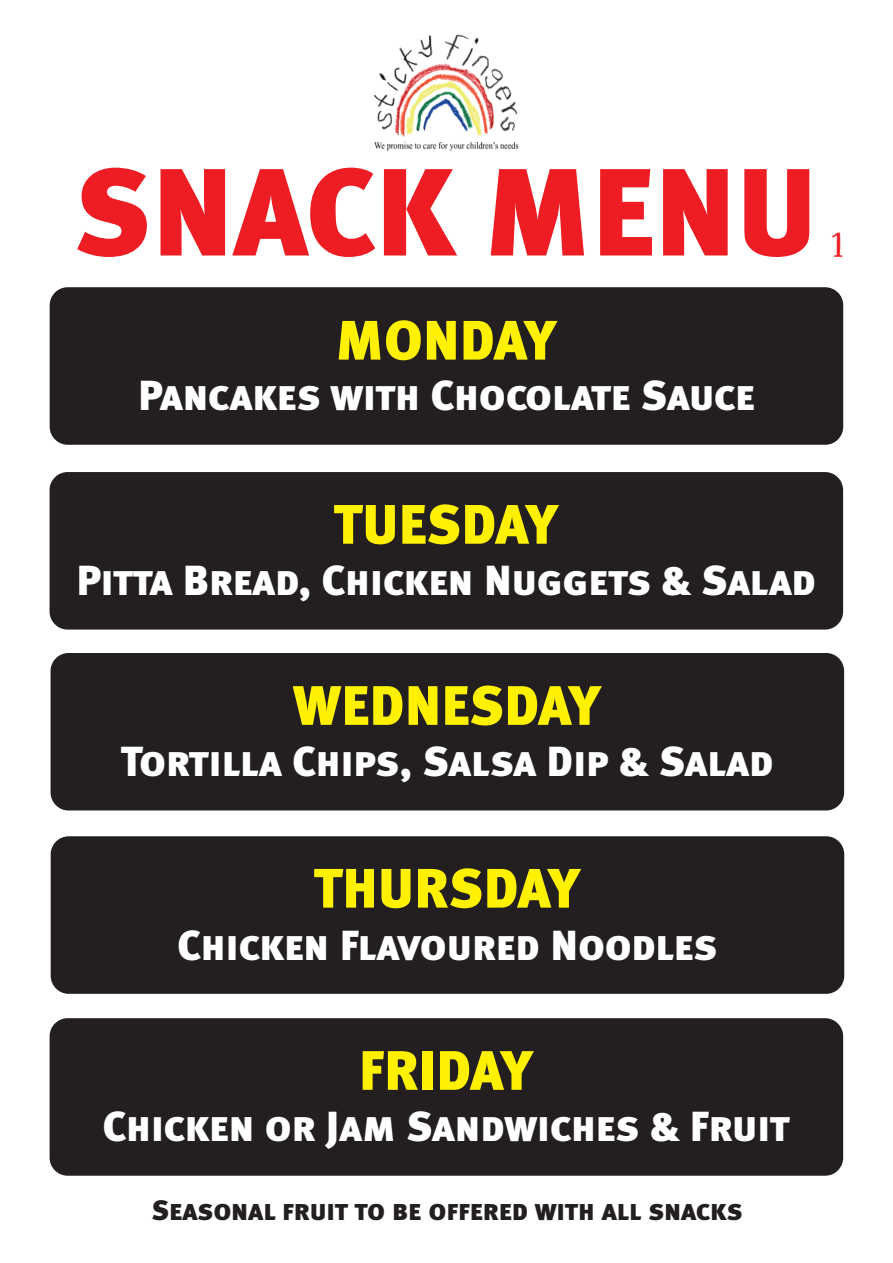
<style>
.page{position:relative;width:893px;height:1263px;background:#fff}
.page>*{position:absolute;margin:0;border:0;box-sizing:border-box;transform-origin:0 0}
.t1{font:123.9px "Meta Black Caps";color:#ee1d23}
.t2{font:55.5px "Meta Black Caps";color:#fff101}
.t3{font:42px "Meta Black Caps";letter-spacing:-.005em;color:#fff}
.t4{font:28.05px "Meta Black Caps";color:#231f20}
.t5{font:25.65px "Star Strella";color:#ee1d23}
</style>
<div class="page">
<div style="left:50px;top:287px;width:793px;height:158px;background:#231f20;border-radius:18px"></div>
<div style="left:50px;top:472px;width:793px;height:157px;background:#231f20;border-radius:18px"></div>
<div style="left:51px;top:653px;width:793px;height:157px;background:#231f20;border-radius:18px"></div>
<div style="left:51px;top:836px;width:793px;height:158px;background:#231f20;border-radius:18px"></div>
<div style="left:50px;top:1018px;width:793px;height:158px;background:#231f20;border-radius:18px"></div>
<img style="left:373px;top:34px;width:146px;height:117px">
<h1 class="t1" style="left:73px;top:138px;width:746px">SNACK MENU</h1>
<p class="t5" style="left:832px;top:230px;width:12px">1</p>
<h2 class="t2" style="left:335px;top:307px;width:222px">MONDAY</h2>
<p class="t3" style="left:138px;top:370px;width:618px">Pancakes with Chocolate Sauce</p>
<h2 class="t2" style="left:334px;top:491px;width:225px">TUESDAY</h2>
<p class="t3" style="left:77px;top:555px;width:741px">Pitta Bread, Chicken Nuggets &amp; Salad</p>
<h2 class="t2" style="left:293px;top:672px;width:309px">WEDNESDAY</h2>
<p class="t3" style="left:121px;top:736px;width:654px">Tortilla Chips, Salsa Dip &amp; Salad</p>
<h2 class="t2" style="left:314px;top:855px;width:268px">THURSDAY</h2>
<p class="t3" style="left:177px;top:920px;width:542px">Chicken Flavoured Noodles</p>
<h2 class="t2" style="left:359px;top:1037px;width:175px">FRIDAY</h2>
<p class="t3" style="left:102px;top:1101px;width:689px">Chicken or Jam Sandwiches &amp; Fruit</p>
<p class="t4" style="left:151px;top:1193px;width:593px">Seasonal fruit to be offered with all snacks</p>
</div>
